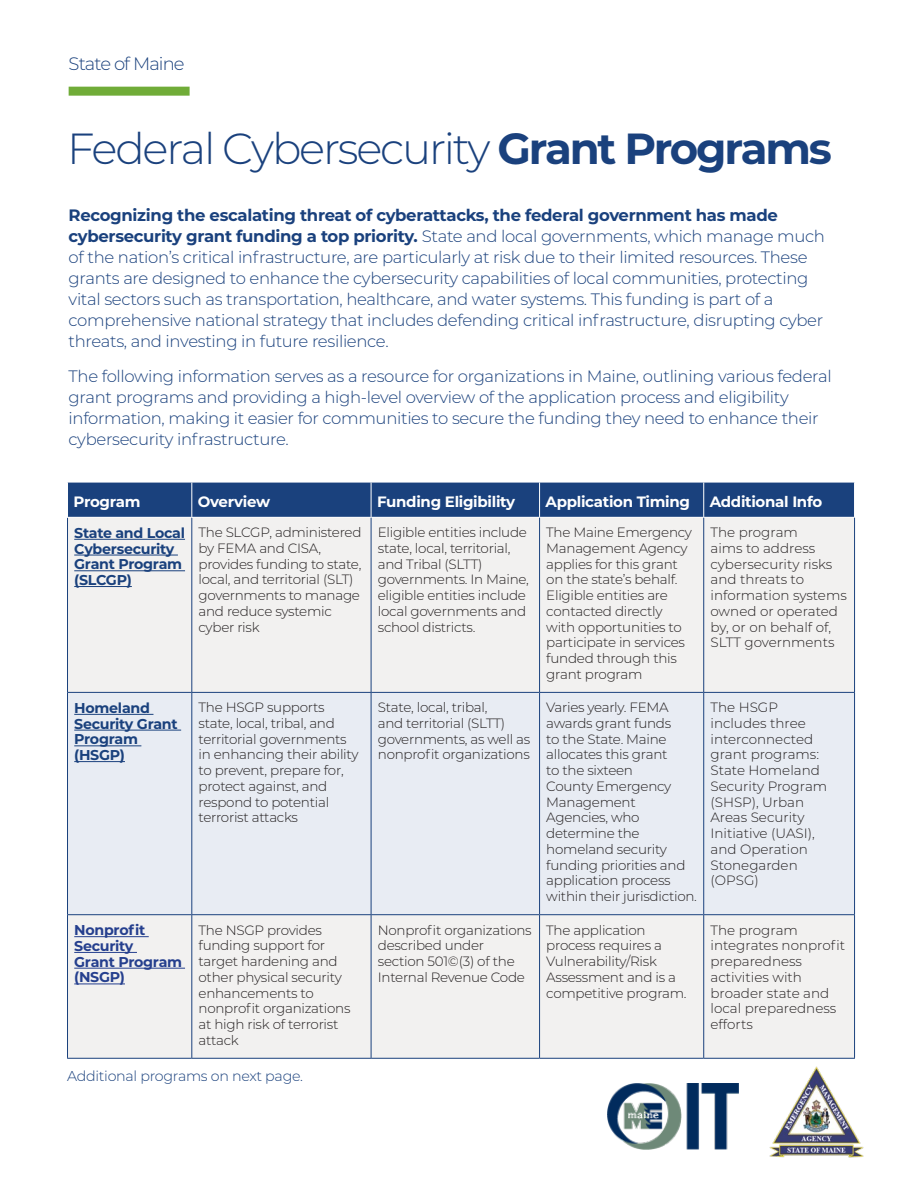
<style>
.page{position:relative;width:918px;height:1188px;background:#fff}
.page>*{position:absolute;margin:0;border:0;box-sizing:border-box;transform-origin:0 0}
.Title_02_Left{font:300 43.5px "Montserrat";letter-spacing:-.05em;color:#1a417d}
.Title_02_Left-2{font:300 18px "Montserrat";letter-spacing:-.05em;color:#1a417d}
.t1{font:300 16.5px/21px "Montserrat";letter-spacing:-.02em;color:#1a417d}
.t2{font:700 15px "Montserrat";letter-spacing:-.02em;color:#fff}
.t3{font:700 14.25px/15.8px "Montserrat";letter-spacing:-.02em;color:#1a417d}
.t4{font:700 14.25px/15.8px "Montserrat";letter-spacing:-.02em;color:#253f8e}
.t5{font:300 14.25px "Montserrat";letter-spacing:-.02em;color:#1a417d}
.t6{font:300 13.5px/15.8px "Montserrat";letter-spacing:-.02em;color:#231f20}
.t7{font:300 13.5px/15.8px "Montserrat";color:#231f20}
.s1{font-weight:700}
</style>
<div class="page">
<div style="left:69px;top:87px;width:121px;height:9px;background:#70ac38"></div>
<img style="left:607px;top:1084px;width:132px;height:65px">
<img style="left:769px;top:1066px;width:95px;height:92px">
<div style="left:68px;top:483px;width:786px;height:34px;background:#1a417d"></div>
<div style="left:68px;top:518px;width:786px;height:540px;background:#f2f1f0"></div>
<div style="left:68px;top:693px;width:786px;height:221px;background:#e8ecf3"></div>
<hr style="left:67px;top:518px;width:1px;height:174px;background:#1a417d">
<hr style="left:191px;top:482px;width:1px;height:35px;background:#fff">
<hr style="left:371px;top:482px;width:1px;height:35px;background:#fff">
<hr style="left:539px;top:482px;width:1px;height:35px;background:#fff">
<hr style="left:703px;top:482px;width:1px;height:35px;background:#fff">
<hr style="left:191px;top:518px;width:1px;height:174px;background:#1a417d">
<hr style="left:371px;top:518px;width:1px;height:174px;background:#1a417d">
<hr style="left:539px;top:518px;width:1px;height:174px;background:#1a417d">
<hr style="left:703px;top:518px;width:1px;height:174px;background:#1a417d">
<hr style="left:854px;top:518px;width:1px;height:174px;background:#1a417d">
<hr style="left:191px;top:693px;width:1px;height:221px;background:#1a417d">
<hr style="left:371px;top:693px;width:1px;height:221px;background:#1a417d">
<hr style="left:539px;top:693px;width:1px;height:221px;background:#1a417d">
<hr style="left:703px;top:693px;width:1px;height:221px;background:#1a417d">
<hr style="left:67px;top:915px;width:1px;height:143px;background:#1a417d">
<hr style="left:191px;top:915px;width:1px;height:143px;background:#1a417d">
<hr style="left:371px;top:915px;width:1px;height:143px;background:#1a417d">
<hr style="left:539px;top:915px;width:1px;height:143px;background:#1a417d">
<hr style="left:703px;top:915px;width:1px;height:143px;background:#1a417d">
<hr style="left:854px;top:915px;width:1px;height:143px;background:#1a417d">
<hr style="left:67px;top:1058px;width:125px;height:1px;background:#1a417d">
<hr style="left:192px;top:1058px;width:179px;height:1px;background:#1a417d">
<hr style="left:371px;top:1058px;width:169px;height:1px;background:#1a417d">
<hr style="left:540px;top:1058px;width:164px;height:1px;background:#1a417d">
<hr style="left:704px;top:1058px;width:151px;height:1px;background:#1a417d">
<hr style="left:67px;top:692px;width:125px;height:1px;background:#1a417d">
<hr style="left:67px;top:693px;width:1px;height:221px;background:#1a417d">
<hr style="left:192px;top:692px;width:179px;height:1px;background:#1a417d">
<hr style="left:371px;top:692px;width:169px;height:1px;background:#1a417d">
<hr style="left:540px;top:692px;width:164px;height:1px;background:#1a417d">
<hr style="left:704px;top:692px;width:151px;height:1px;background:#1a417d">
<hr style="left:854px;top:693px;width:1px;height:221px;background:#1a417d">
<hr style="left:67px;top:914px;width:125px;height:1px;background:#1a417d">
<hr style="left:192px;top:914px;width:179px;height:1px;background:#1a417d">
<hr style="left:371px;top:914px;width:169px;height:1px;background:#1a417d">
<hr style="left:540px;top:914px;width:164px;height:1px;background:#1a417d">
<hr style="left:704px;top:914px;width:151px;height:1px;background:#1a417d">
<hr style="left:74px;top:539px;width:111px;height:1px;background:#1a417d">
<hr style="left:74px;top:555px;width:104px;height:1px;background:#1a417d">
<hr style="left:74px;top:570px;width:111px;height:1px;background:#1a417d">
<hr style="left:74px;top:586px;width:58px;height:1px;background:#1a417d">
<hr style="left:74px;top:714px;width:79px;height:1px;background:#1a417d">
<hr style="left:74px;top:730px;width:107px;height:1px;background:#1a417d">
<hr style="left:74px;top:746px;width:67px;height:1px;background:#1a417d">
<hr style="left:74px;top:761px;width:51px;height:1px;background:#1a417d">
<hr style="left:74px;top:936px;width:75px;height:1px;background:#253f8e">
<hr style="left:74px;top:952px;width:63px;height:1px;background:#253f8e">
<hr style="left:74px;top:968px;width:111px;height:1px;background:#253f8e">
<hr style="left:74px;top:984px;width:51px;height:1px;background:#253f8e">
<p class="Title_02_Left-2" style="left:69px;top:51px;width:118px">State of Maine</p>
<p class="Title_02_Left" style="left:67px;top:119px;width:766px">Federal Cybersecurity <span class="s1">Grant Programs</span></p>
<p class="t1" style="left:69px;top:204px;width:758px"><span class="s1">Recognizing the escalating threat of cyberattacks, the federal government has made cybersecurity grant funding a top priority.</span> State and local governments, which manage much of the nation’s critical infrastructure, are particularly at risk due to their limited resources. These grants are designed to enhance the cybersecurity capabilities of local communities, protecting vital sectors such as transportation, healthcare, and water systems. This funding is part of a comprehensive national strategy that includes defending critical infrastructure, disrupting cyber threats, and investing in future resilience.</p>
<p class="t1" style="left:69px;top:365px;width:765px">The following information serves as a resource for organizations in Maine, outlining various federal grant programs and providing a high-level overview of the application process and eligibility information, making it easier for communities to secure the funding they need to enhance their cybersecurity infrastructure.</p>
<p class="t2" style="left:74px;top:491px;width:69px">Program</p>
<p class="t2" style="left:198px;top:491px;width:74px">Overview</p>
<p class="t2" style="left:377px;top:491px;width:140px">Funding Eligibility</p>
<p class="t2" style="left:546px;top:491px;width:146px">Application Timing</p>
<p class="t2" style="left:710px;top:491px;width:114px">Additional Info</p>
<p class="t3" style="left:74px;top:524px;width:112px">State and Local<br>Cybersecurity<br>Grant Program (SLCGP)</p>
<p class="t6" style="left:199px;top:524px;width:164px">The SLCGP, administered by FEMA and CISA, provides funding to state, local, and territorial (SLT) governments to manage and reduce systemic cyber risk</p>
<p class="t6" style="left:378px;top:524px;width:153px">Eligible entities include state, local, territorial, and Tribal (SLTT) governments. In Maine, eligible entities include local governments and school districts.</p>
<p class="t6" style="left:546px;top:524px;width:147px">The Maine Emergency<br>Management Agency applies for this grant on the state’s behalf.<br>Eligible entities are contacted directly with opportunities to participate in services funded through this grant program</p>
<p class="t7" style="left:710px;top:524px;width:138px">The program<br>aims to address cybersecurity risks and threats to information systems owned or operated by, or on behalf of,<br>SLTT governments</p>
<p class="t3" style="left:74px;top:699px;width:105px">Homeland<br>Security Grant<br>Program (HSGP)</p>
<p class="t6" style="left:199px;top:699px;width:162px">The HSGP supports state, local, tribal, and territorial governments in enhancing their ability to prevent, prepare for, protect against, and respond to potential terrorist attacks</p>
<p class="t6" style="left:378px;top:699px;width:154px">State, local, tribal,<br>and territorial (SLTT) governments, as well as nonprofit organizations</p>
<p class="t6" style="left:546px;top:699px;width:152px">Varies yearly. FEMA awards grant funds<br>to the State. Maine allocates this grant<br>to the sixteen<br>County Emergency<br>Management<br>Agencies, who determine the homeland security funding priorities and application process within their jurisdiction.</p>
<p class="t7" style="left:710px;top:699px;width:118px">The HSGP includes three interconnected grant programs:<br>State Homeland<br>Security Program (SHSP), Urban<br>Areas Security<br>Initiative (UASI), and Operation<br>Stonegarden (OPSG)</p>
<p class="t4" style="left:74px;top:922px;width:109px">Nonprofit<br>Security<br>Grant Program (NSGP)</p>
<p class="t6" style="left:199px;top:921px;width:154px">The NSGP provides funding support for target hardening and other physical security enhancements to nonprofit organizations at high risk of terrorist attack</p>
<p class="t6" style="left:378px;top:921px;width:155px">Nonprofit organizations described under section 501©(3) of the<br>Internal Revenue Code</p>
<p class="t6" style="left:546px;top:921px;width:142px">The application process requires a<br>Vulnerability/Risk<br>Assessment and is a competitive program.</p>
<p class="t7" style="left:710px;top:921px;width:136px">The program integrates nonprofit preparedness activities with broader state and local preparedness efforts</p>
<p class="t5" style="left:67px;top:1066px;width:238px">Additional programs on next page.</p>
</div>
